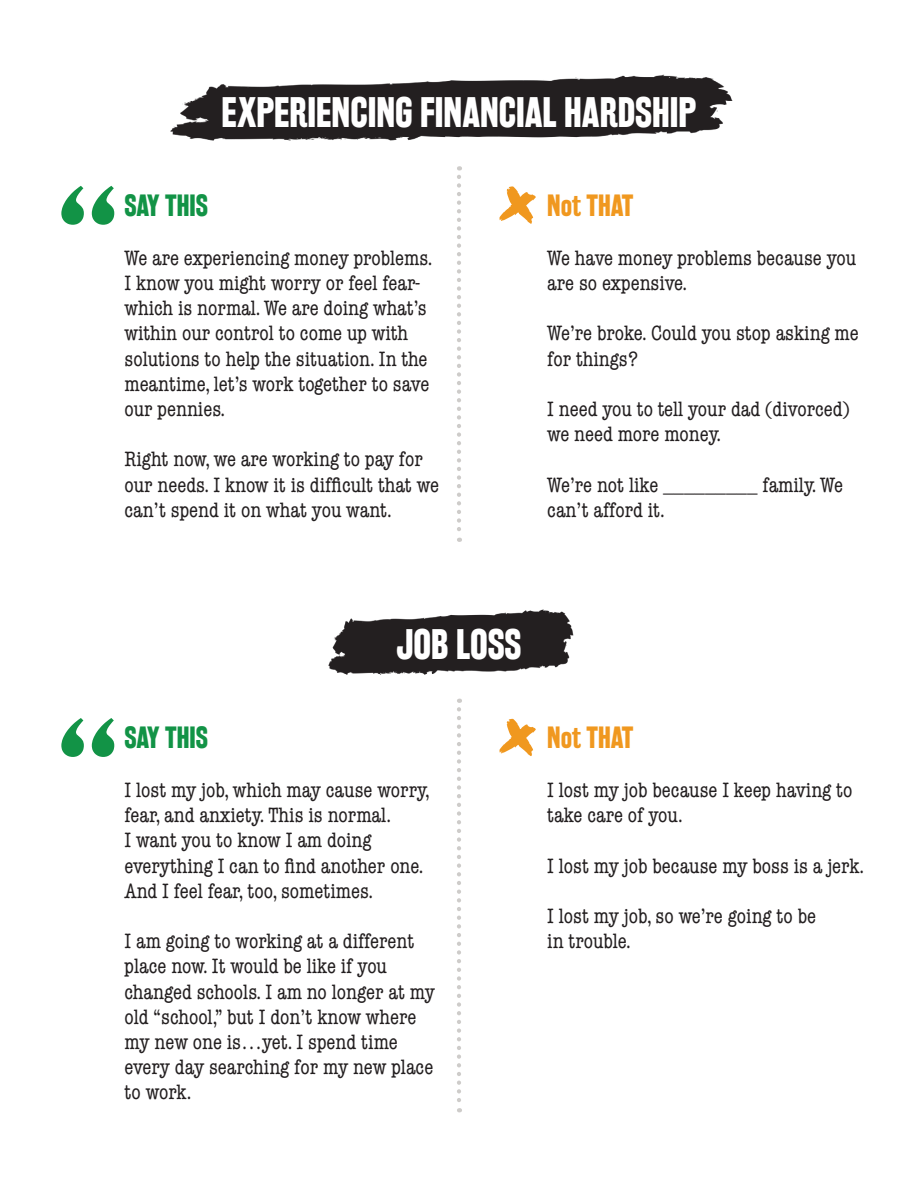
<style>
.page{position:relative;width:918px;height:1188px;background:#fff}
.page>*{position:absolute;margin:0;border:0;box-sizing:border-box;transform-origin:0 0}
.Heading{font:700 37.5px "Rakesly Rg";color:#fff}
.Say_This_heading{font:700 27px "Rakesly Rg";color:#129346}
.Not_That_heading{font:700 27px "Rakesly Rg";color:#f0981f}
.typewriter{font:condensed 21px/25.2px "American Typewriter Std";color:#231f20}
</style>
<div class="page">
<img style="left:170px;top:74px;width:563px;height:67px">
<img style="left:328px;top:609px;width:246px;height:66px">
<svg style="left:61px;top:186px;width:23px;height:39px"></svg>
<svg style="left:92px;top:186px;width:22px;height:39px"></svg>
<svg style="left:61px;top:718px;width:23px;height:39px"></svg>
<svg style="left:92px;top:718px;width:22px;height:39px"></svg>
<svg style="left:457px;top:177px;width:4px;height:365px"></svg>
<svg style="left:457px;top:709px;width:4px;height:403px"></svg>
<svg style="left:499px;top:186px;width:37px;height:38px"></svg>
<svg style="left:499px;top:719px;width:37px;height:37px"></svg>
<p class="Heading" style="left:222px;top:90px;width:476px">EXPERIENCING FINANCIAL HARDSHIP</p>
<p class="Say_This_heading" style="left:124px;top:189px;width:85px">SAY THIS</p>
<p class="Not_That_heading" style="left:547px;top:189px;width:88px">Not THAT</p>
<p class="typewriter" style="left:124px;top:245px;width:309px">We are experiencing money problems.<br>I know you might worry or feel fear&shy;which is normal. We are doing what’s within our control to come up with solutions to help the situation. In the meantime, let’s work together to save our pennies.</p>
<p class="typewriter" style="left:124px;top:447px;width:316px">Right now, we are working to pay for our needs. I know it is difficult that we can’t spend it on what you want.</p>
<p class="typewriter" style="left:547px;top:245px;width:310px">We have money problems because you are so expensive.</p>
<p class="typewriter" style="left:547px;top:321px;width:313px">We’re broke. Could you stop asking me for things?</p>
<p class="typewriter" style="left:547px;top:397px;width:304px">I need you to tell your dad (divorced) we need more money.</p>
<p class="typewriter" style="left:547px;top:472px;width:297px">We’re not like _________ family. We can’t afford it.</p>
<p class="Heading" style="left:396px;top:622px;width:127px">JOB LOSS</p>
<p class="Say_This_heading" style="left:124px;top:721px;width:85px">SAY THIS</p>
<p class="typewriter" style="left:124px;top:778px;width:307px">I lost my job, which may cause worry, fear, and anxiety. This is normal.<br>I want you to know I am doing everything I can to find another one.<br>And I feel fear, too, sometimes.</p>
<p class="typewriter" style="left:124px;top:929px;width:312px">I am going to working at a different place now. It would be like if you changed schools. I am no longer at my old “school,” but I don’t know where my new one is…yet. I spend time every day searching for my new place to work.</p>
<p class="Not_That_heading" style="left:547px;top:721px;width:88px">Not THAT</p>
<p class="typewriter" style="left:547px;top:778px;width:307px">I lost my job because I keep having to take care of you.</p>
<p class="typewriter" style="left:547px;top:853px;width:318px">I lost my job because my boss is a jerk.</p>
<p class="typewriter" style="left:547px;top:904px;width:270px">I lost my job, so we’re going to be</p>
<p class="typewriter" style="left:547px;top:929px;width:85px">in trouble.</p>
</div>
